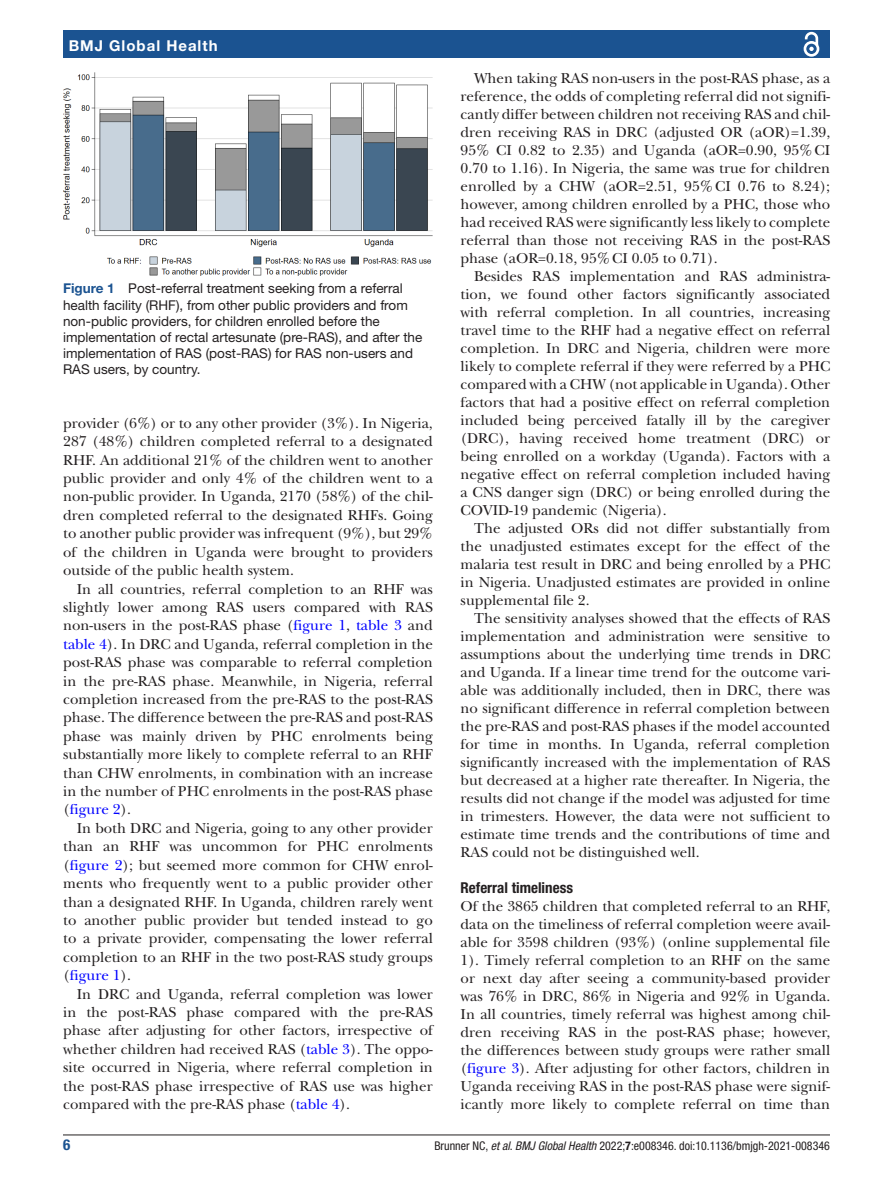
<style>
.page{position:relative;width:893px;height:1191px;background:#fff}
.page>*{position:absolute;margin:0;border:0;box-sizing:border-box;transform-origin:0 0}
.t1{font:15px/18px "New Baskerville";color:#231f20;text-align:justify}
.t2{font:700 condensed 15px "Helvetica Neue LT Std";color:#231f20}
.t3{font:700 15px "Helvetica Neue LT Std";letter-spacing:.065em;color:#fff}
.t4{font:700 condensed 15px "Helvetica Neue LT Std";color:#1b5391}
.t5{font:13.5px/16.2px "Helvetica Neue LT Std";color:#231f20}
.t6{font:condensed 12px "Helvetica Neue LT Std";color:#231f20}
.s1{font-weight:700;color:#1b5391}
.s2{color:#00f}
.s3{font-style:italic}
.s4{font-weight:700}
</style>
<div class="page">
<hr style="left:63px;top:1134px;width:767px;height:1px;background:#231f20">
<div style="left:63px;top:31px;width:767px;height:27px;background:#1b5391"></div>
<svg style="left:803px;top:31px;width:17px;height:26px"></svg>
<img style="left:63px;top:73px;width:370px;height:203px">
<p class="t3" style="left:69px;top:36px;width:150px">BMJ Global Health</p>
<p class="t5" style="left:63px;top:280px;width:361px"><span class="s1">Figure 1</span> Post-referral treatment seeking from a referral health facility (RHF), from other public providers and from non-public providers, for children enrolled before the implementation of rectal artesunate (pre-RAS), and after the implementation of RAS (post-RAS) for RAS non-users and RAS users, by country.</p>
<p class="t1" style="left:63px;top:414px;width:371px;line-height:18.5px">provider (6%) or to any other provider (3%). In Nigeria, 287 (48%) children completed referral to a designated RHF. An additional 21% of the children went to another public provider and only 4% of the children went to a non-public provider. In Uganda, 2170 (58%) of the chil&shy;dren completed referral to the designated RHFs. Going to another public provider was infrequent (9%), but 29% of the children in Uganda were brought to providers outside of the public health system.</p>
<p class="t1" style="left:63px;top:579px;width:371px;line-height:18.5px;text-indent:14px">In all countries, referral completion to an RHF was slightly lower among RAS users compared with RAS non-users in the post-RAS phase (<span class="s2">figure 1</span>, <span class="s2">table 3</span> and <span class="s2">table 4</span>). In DRC and Uganda, referral completion in the post-RAS phase was comparable to referral completion in the pre-RAS phase. Meanwhile, in Nigeria, referral completion increased from the pre-RAS to the post-RAS phase. The difference between the pre-RAS and post-RAS phase was mainly driven by PHC enrolments being substantially more likely to complete referral to an RHF than CHW enrolments, in combination with an increase in the number of PHC enrolments in the post-RAS phase (<span class="s2">figure 2</span>).</p>
<p class="t1" style="left:63px;top:819px;width:371px;line-height:18.5px;text-indent:14px">In both DRC and Nigeria, going to any other provider than an RHF was uncommon for PHC enrolments (<span class="s2">figure 2</span>); but seemed more common for CHW enrol&shy;ments who frequently went to a public provider other than a designated RHF. In Uganda, children rarely went to another public provider but tended instead to go to a private provider, compensating the lower referral completion to an RHF in the two post-RAS study groups (<span class="s2">figure 1</span>).</p>
<p class="t1" style="left:63px;top:984px;width:371px;line-height:18.5px;text-indent:14px">In DRC and Uganda, referral completion was lower in the post-RAS phase compared with the pre-RAS phase after adjusting for other factors, irrespective of whether children had received RAS (<span class="s2">table 3</span>). The oppo&shy;site occurred in Nigeria, where referral completion in the post-RAS phase irrespective of RAS use was higher compared with the pre-RAS phase (<span class="s2">table 4</span>).</p>
<p class="t1" style="left:461px;top:69px;width:371px;text-indent:14px">When taking RAS non-users in the post-RAS phase, as a reference, the odds of completing referral did not signifi&shy;cantly differ between children not receiving RAS and chil&shy;dren receiving RAS in DRC (adjusted OR (aOR)=1.39, 95% CI 0.82 to 2.35) and Uganda (aOR=0.90, 95%CI 0.70 to 1.16). In Nigeria, the same was true for children enrolled by a CHW (aOR=2.51, 95%CI 0.76 to 8.24); however, among children enrolled by a PHC, those who had received RAS were significantly less likely to complete referral than those not receiving RAS in the post-RAS phase (aOR=0.18, 95%CI 0.05 to 0.71).</p>
<p class="t1" style="left:461px;top:267px;width:371px;text-indent:14px">Besides RAS implementation and RAS administra&shy;tion, we found other factors significantly associated with referral completion. In all countries, increasing travel time to the RHF had a negative effect on referral completion. In DRC and Nigeria, children were more likely to complete referral if they were referred by a PHC compared with a CHW (not applicable in Uganda). Other factors that had a positive effect on referral completion included being perceived fatally ill by the caregiver (DRC), having received home treatment (DRC) or being enrolled on a workday (Uganda). Factors with a negative effect on referral completion included having a CNS danger sign (DRC) or being enrolled during the COVID-19 pandemic (Nigeria).</p>
<p class="t1" style="left:461px;top:519px;width:371px;text-indent:14px">The adjusted ORs did not differ substantially from the unadjusted estimates except for the effect of the malaria test result in DRC and being enrolled by a PHC in Nigeria. Unadjusted estimates are provided in online supplemental file 2.</p>
<p class="t1" style="left:461px;top:609px;width:371px;text-indent:14px">The sensitivity analyses showed that the effects of RAS implementation and administration were sensitive to assumptions about the underlying time trends in DRC and Uganda. If a linear time trend for the outcome vari&shy;able was additionally included, then in DRC, there was no significant difference in referral completion between the pre-RAS and post-RAS phases if the model accounted for time in months. In Uganda, referral completion significantly increased with the implementation of RAS but decreased at a higher rate thereafter. In Nigeria, the results did not change if the model was adjusted for time in trimesters. However, the data were not sufficient to estimate time trends and the contributions of time and RAS could not be distinguished well.</p>
<p class="t2" style="left:461px;top:879px;width:114px">Referral timeliness</p>
<p class="t1" style="left:461px;top:897px;width:371px">Of the 3865 children that completed referral to an RHF, data on the timeliness of referral completion weere avail&shy;able for 3598 children (93%) (online supplemental file 1). Timely referral completion to an RHF on the same or next day after seeing a community-based provider was 76% in DRC, 86% in Nigeria and 92% in Uganda.<br>In all countries, timely referral was highest among chil&shy;dren receiving RAS in the post-RAS phase; however, the differences between study groups were rather small (<span class="s2">figure 3</span>). After adjusting for other factors, children in Uganda receiving RAS in the post-RAS phase were signif&shy;icantly more likely to complete referral on time than</p>
<p class="t4" style="left:63px;top:1135px;width:9px">6</p>
<p class="t6" style="left:434px;top:1138px;width:397px">Brunner NC, <span class="s3">et al</span>. <span class="s3">BMJ Global Health</span> 2022;<span class="s4">7</span>:e008346. doi:10.1136/bmjgh-2021-008346</p>
</div>
